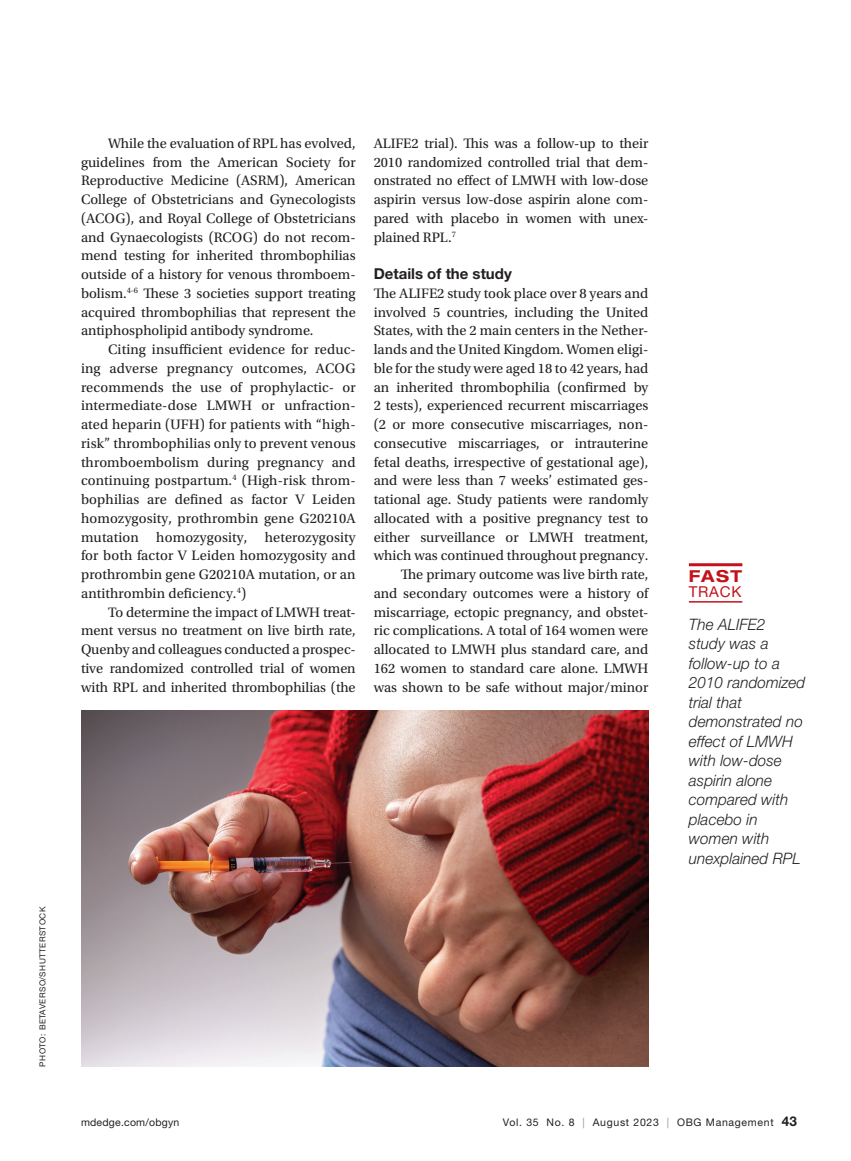
<style>
.page{position:relative;width:851px;height:1161px;background:#fff}
.page>*{position:absolute;margin:0;border:0;box-sizing:border-box;transform-origin:0 0}
.t1{font:700 expanded 16.5px "Helvetica Neue LT Std";color:#c4121a}
.quote{font:italic 300 15.75px/19.5px "Helvetica Neue LT Std";letter-spacing:.005em;color:#231f20}
.sub2{font:700 15px "Helvetica Neue LT Std";color:#231f20}
.t2{font:15px "Helvetica Neue LT Std";letter-spacing:.05em;color:#c4121a}
.body{font:14.4px/18.8px "Utopia Std";color:#231f20;text-align:justify}
.body_no_indent{font:14.4px/18.8px "Utopia Std";color:#231f20;text-align:justify}
.t3{font:10.5px "Helvetica Neue LT Std";letter-spacing:.065em;color:#231f20}
.t4{font:10.5px "Helvetica Neue LT Std";letter-spacing:.02em;color:#231f20}
.t5{font:8.25px "Helvetica Neue LT Std";letter-spacing:.05em;color:#231f20}
.s1{color:#939598}
.s2{font-weight:700;font-size:13.5px}
</style>
<div class="page">
<img style="left:81px;top:710px;width:567px;height:356px">
<hr style="left:689px;top:601px;width:53px;height:2px;background:#c4121a">
<hr style="left:689px;top:563px;width:53px;height:3px;background:#c4121a">
<p class="t5" style="left:38px;top:1066px;width:161px;rotate:-90deg">PHOTO: BETAVERSO/SHUTTERSTOCK</p>
<p class="body" style="left:81px;top:134px;width:276px;text-indent:27px">While the evaluation of RPL has evolved, guidelines from the American Society for Reproductive Medicine (ASRM), American College of Obstetricians and Gynecologists (ACOG), and Royal College of Obstetricians and Gynaecologists (RCOG) do not recom&shy;mend testing for inherited thrombophilias outside of a history for venous thromboem&shy;bolism.<sup>4-6</sup> These 3 societies support treating acquired thrombophilias that represent the antiphospholipid antibody syndrome.</p>
<p class="body" style="left:81px;top:340px;width:276px;text-indent:27px">Citing insufficient evidence for reduc&shy;ing adverse pregnancy outcomes, ACOG recommends the use of prophylactic- or intermediate-dose LMWH or unfraction&shy;ated heparin (UFH) for patients with “high&shy;risk” thrombophilias only to prevent venous thromboembolism during pregnancy and continuing postpartum.<sup>4</sup> (High-risk throm&shy;bophilias are defined as factor V Leiden homozygosity, prothrombin gene G20210A mutation homozygosity, heterozygosity for both factor V Leiden homozygosity and prothrombin gene G20210A mutation, or an antithrombin deficiency.<sup>4</sup>)</p>
<p class="body" style="left:81px;top:603px;width:276px;text-indent:27px">To determine the impact of LMWH treat&shy;ment versus no treatment on live birth rate, Quenby and colleagues conducted a prospec&shy;tive randomized controlled trial of women with RPL and inherited thrombophilias (the</p>
<p class="body" style="left:374px;top:134px;width:276px">ALIFE2 trial). This was a follow-up to their 2010 randomized controlled trial that dem&shy;onstrated no effect of LMWH with low-dose aspirin versus low-dose aspirin alone com&shy;pared with placebo in women with unex&shy;plained RPL.<sup>7</sup></p>
<p class="sub2" style="left:374px;top:264px;width:140px">Details of the study</p>
<p class="body_no_indent" style="left:374px;top:284px;width:276px">The ALIFE2 study took place over 8 years and involved 5 countries, including the United States, with the 2 main centers in the Nether&shy;lands and the United Kingdom. Women eligi&shy;ble for the study were aged 18 to 42 years, had an inherited thrombophilia (confirmed by 2 tests), experienced recurrent miscarriages (2 or more consecutive miscarriages, non&shy;consecutive miscarriages, or intrauterine fetal deaths, irrespective of gestational age), and were less than 7 weeks’ estimated ges&shy;tational age. Study patients were randomly allocated with a positive pregnancy test to either surveillance or LMWH treatment, which was continued throughout pregnancy.</p>
<p class="body" style="left:374px;top:565px;width:276px;text-indent:27px">The primary outcome was live birth rate, and secondary outcomes were a history of miscarriage, ectopic pregnancy, and obstet&shy;ric complications. A total of 164 women were allocated to LMWH plus standard care, and 162 women to standard care alone. LMWH was shown to be safe without major/minor</p>
<p class="t1" style="left:688px;top:566px;width:55px">FAST</p>
<p class="t2" style="left:688px;top:583px;width:54px">TRACK</p>
<p class="quote" style="left:688px;top:614px;width:118px">The ALIFE2 study was a follow-up to a<br>2010 randomized trial that demonstrated no effect of LMWH with low-dose aspirin alone compared with placebo in women with unexplained RPL</p>
<p class="t4" style="left:81px;top:1116px;width:100px">mdedge.com/obgyn</p>
<p class="t3" style="left:503px;top:1116px;width:295px">Vol. 35 No. 8 <span class="s1">|</span> August 2023 <span class="s1">|</span> OBG Management <span class="s2">43</span></p>
</div>
